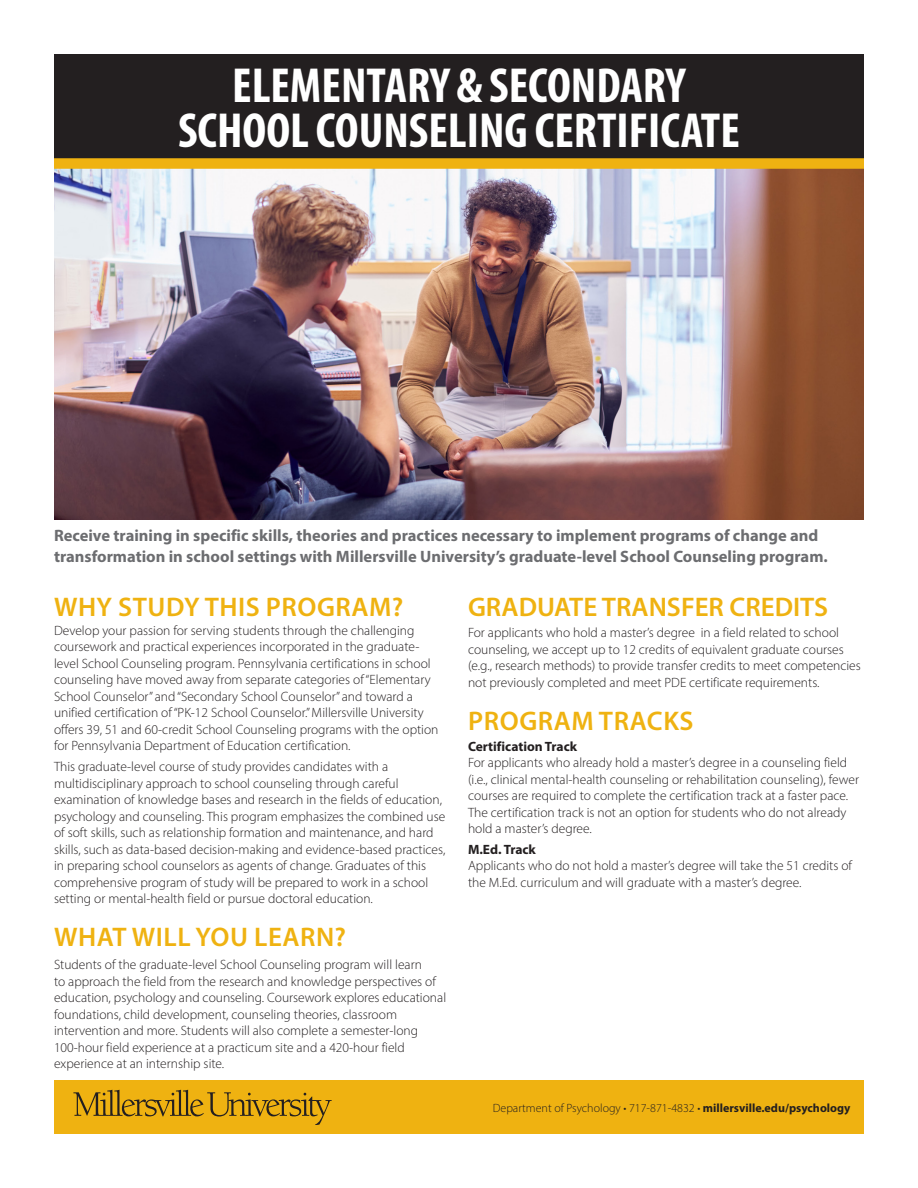
<style>
.page{position:relative;width:918px;height:1188px;background:#fff}
.page>*{position:absolute;margin:0;border:0;box-sizing:border-box;transform-origin:0 0}
.t1{font:700 condensed 49.5px/45px "Myriad Pro";color:#fff;text-align:center}
.Body_Title{font:600 27px "Myriad Pro";letter-spacing:.02em;color:#efb211}
.Body_Title-2{font:600 27px "Myriad Pro";color:#efb211}
.t2{font:700 16.5px/21px "Myriad Pro";color:#6c6d70}
.t3{font:300 13.5px/16.5px "Myriad Pro";color:#231f20}
.t4{font:700 13.5px "Myriad Pro";color:#231f20}
.t5{font:300 12px "Myriad Pro";color:#231f20}
.s1{font-weight:700}
</style>
<div class="page">
<div style="left:54px;top:54px;width:810px;height:105px;background:#231f20"></div>
<img style="left:54px;top:169px;width:810px;height:351px">
<div style="left:54px;top:1081px;width:810px;height:53px;background:#efb211"></div>
<svg style="left:73px;top:1090px;width:259px;height:35px"></svg>
<div style="left:54px;top:158px;width:810px;height:11px;background:#efb211"></div>
<p class="t1" style="left:178px;top:62px;width:563px">ELEMENTARY &amp; SECONDARY<br>SCHOOL COUNSELING CERTIFICATE</p>
<p class="t2" style="left:54px;top:525px;width:775px">Receive training in specific skills, theories and practices necessary to implement programs of change and transformation in school settings with Millersville University’s graduate-level School Counseling program.</p>
<p class="Body_Title-2" style="left:468px;top:590px;width:362px">GRADUATE TRANSFER CREDITS</p>
<p class="t3" style="left:468px;top:624px;width:394px">For applicants who hold a master’s degree in a field related to school counseling, we accept up to 12 credits of equivalent graduate courses (e.g., research methods) to provide transfer credits to meet competencies not previously completed and meet PDE certificate requirements.</p>
<p class="Body_Title" style="left:468px;top:704px;width:227px">PROGRAM TRACKS</p>
<p class="t4" style="left:468px;top:737px;width:111px">Certification Track</p>
<p class="t3" style="left:468px;top:754px;width:393px">For applicants who already hold a master’s degree in a counseling field (i.e., clinical mental-health counseling or rehabilitation counseling), fewer courses are required to complete the certification track at a faster pace.<br>The certification track is not an option for students who do not already hold a master’s degree.</p>
<p class="t4" style="left:468px;top:841px;width:69px">M.Ed. Track</p>
<p class="t3" style="left:468px;top:858px;width:386px">Applicants who do not hold a master’s degree will take the 51 credits of the M.Ed. curriculum and will graduate with a master’s degree.</p>
<p class="Body_Title" style="left:54px;top:590px;width:351px">WHY STUDY THIS PROGRAM?</p>
<p class="t3" style="left:54px;top:622px;width:386px">Develop your passion for serving students through the challenging coursework and practical experiences incorporated in the graduate&shy;level School Counseling program. Pennsylvania certifications in school counseling have moved away from separate categories of “Elementary School Counselor” and “Secondary School Counselor” and toward a unified certification of “PK-12 School Counselor.” Millersville University offers 39, 51 and 60-credit School Counseling programs with the option for Pennsylvania Department of Education certification.</p>
<p class="t3" style="left:54px;top:758px;width:393px">This graduate-level course of study provides candidates with a multidisciplinary approach to school counseling through careful examination of knowledge bases and research in the fields of education, psychology and counseling. This program emphasizes the combined use of soft skills, such as relationship formation and maintenance, and hard skills, such as data-based decision-making and evidence-based practices, in preparing school counselors as agents of change. Graduates of this comprehensive program of study will be prepared to work in a school setting or mental-health field or pursue doctoral education.</p>
<p class="Body_Title" style="left:54px;top:920px;width:293px">WHAT WILL YOU LEARN?</p>
<p class="t3" style="left:54px;top:957px;width:394px">Students of the graduate-level School Counseling program will learn<br>to approach the field from the research and knowledge perspectives of education, psychology and counseling. Coursework explores educational foundations, child development, counseling theories, classroom intervention and more. Students will also complete a semester-long 100-hour field experience at a practicum site and a 420-hour field experience at an internship site.</p>
<p class="t5" style="left:493px;top:1101px;width:359px">Department of Psychology • 717-871-4832 • <span class="s1">millersville.edu/psychology</span></p>
</div>
